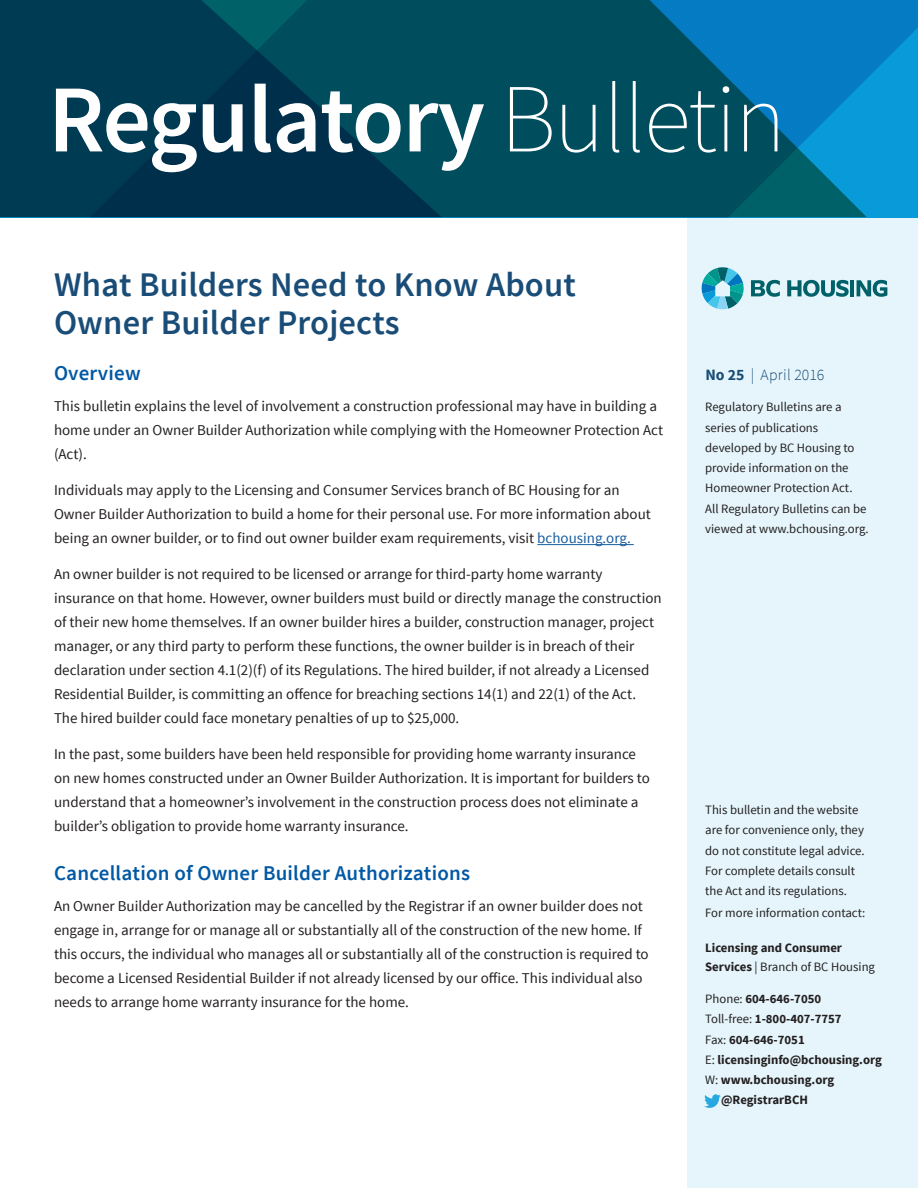
<style>
.page{position:relative;width:918px;height:1188px;background:#fff}
.page>*{position:absolute;margin:0;border:0;box-sizing:border-box;transform-origin:0 0}
.t1{font:600 96px "Source Sans Pro";letter-spacing:-.02em;color:#fff}
.NEW_O_HEAD{font:600 34.5px/37.5px "Source Sans Pro";letter-spacing:.005em;color:#194d77}
.New_H1{font:600 21px "Source Sans Pro";letter-spacing:.01em;color:#0158a4}
.New_Body_w_bullets{font:300 15.75px "Source Sans Pro";letter-spacing:.02em;color:#194d77}
.NEW_H2_body{font:15px/24px "Source Sans Pro";color:#231f20}
.New_Note{font:12.75px/20.2px "Source Sans Pro";color:#231f20}
.New_Note-2{font:700 12.75px/18.8px "Source Sans Pro";color:#231f20}
.s1{font-weight:200;font-size:97.5px}
.s2{color:#175d9e}
.s3{font-weight:700}
.s4{font-weight:400}
</style>
<div class="page">
<div style="left:688px;top:1px;width:230px;height:1187px;background:#e5f5fb"></div>
<svg style="left:704px;top:1094px;width:17px;height:14px"></svg>
<svg style="left:90px;top:0;width:828px;height:218px;background:#026183"></svg>
<svg style="left:0;top:0;width:442px;height:217px;background:#003c54"></svg>
<svg style="left:687px;top:251px;width:201px;height:75px"></svg>
<hr style="left:537px;top:544px;width:97px;height:1px;background:#175d9e">
<p class="t1" style="left:48px;top:59px;width:739px">Regulatory <span class="s1">Bulletin</span></p>
<p class="NEW_O_HEAD" style="left:54px;top:267px;width:523px">What Builders Need to Know About<br>Owner Builder Projects</p>
<p class="New_H1" style="left:54px;top:360px;width:88px">Overview</p>
<p class="NEW_H2_body" style="left:54px;top:395px;width:611px">This bulletin explains the level of involvement a construction professional may have in building a home under an Owner Builder Authorization while complying with the Homeowner Protection Act (Act).</p>
<p class="NEW_H2_body" style="left:54px;top:479px;width:598px">Individuals may apply to the Licensing and Consumer Services branch of BC Housing for an<br>Owner Builder Authorization to build a home for their personal use. For more information about being an owner builder, or to find out owner builder exam requirements, visit <span class="s2">bchousing.org.</span></p>
<p class="NEW_H2_body" style="left:54px;top:563px;width:609px">An owner builder is not required to be licensed or arrange for third-party home warranty insurance on that home. However, owner builders must build or directly manage the construction of their new home themselves. If an owner builder hires a builder, construction manager, project manager, or any third party to perform these functions, the owner builder is in breach of their declaration under section 4.1(2)(f) of its Regulations. The hired builder, if not already a Licensed Residential Builder, is committing an offence for breaching sections 14(1) and 22(1) of the Act.<br>The hired builder could face monetary penalties of up to $25,000.</p>
<p class="NEW_H2_body" style="left:54px;top:743px;width:598px">In the past, some builders have been held responsible for providing home warranty insurance on new homes constructed under an Owner Builder Authorization. It is important for builders to understand that a homeowner’s involvement in the construction process does not eliminate a builder’s obligation to provide home warranty insurance.</p>
<p class="New_H1" style="left:54px;top:860px;width:418px">Cancellation of Owner Builder Authorizations</p>
<p class="NEW_H2_body" style="left:54px;top:895px;width:596px">An Owner Builder Authorization may be cancelled by the Registrar if an owner builder does not engage in, arrange for or manage all or substantially all of the construction of the new home. If this occurs, the individual who manages all or substantially all of the construction is required to become a Licensed Residential Builder if not already licensed by our office. This individual also needs to arrange home warranty insurance for the home.</p>
<p class="New_Body_w_bullets" style="left:705px;top:365px;width:121px"><span class="s3">No 25</span> | April 2016</p>
<p class="New_Note" style="left:705px;top:397px;width:165px">Regulatory Bulletins are a series of publications developed by BC Housing to provide information on the<br>Homeowner Protection Act.<br>All Regulatory Bulletins can be viewed at www.bchousing.org.</p>
<p class="New_Note" style="left:705px;top:800px;width:161px">This bulletin and the website are for convenience only, they do not constitute legal advice.<br>For complete details consult the Act and its regulations.</p>
<p class="New_Note" style="left:705px;top:903px;width:162px">For more information contact:</p>
<p class="New_Note-2" style="left:705px;top:939px;width:171px">Licensing and Consumer<br>Services <span class="s4">| Branch of BC Housing</span></p>
<p class="New_Note-2" style="left:705px;top:990px;width:117px"><span class="s4">Phone:</span> 604-646-7050</p>
<p class="New_Note-2" style="left:705px;top:1010px;width:138px"><span class="s4">Toll-free:</span> 1-800-407-7757</p>
<p class="New_Note-2" style="left:705px;top:1030px;width:101px"><span class="s4">Fax:</span> 604-646-7051</p>
<p class="New_Note-2" style="left:705px;top:1051px;width:178px"><span class="s4">E:</span> licensinginfo@bchousing.org</p>
<p class="New_Note-2" style="left:705px;top:1071px;width:130px"><span class="s4">W:</span> www.bchousing.org</p>
<p class="New_Note-2" style="left:721px;top:1091px;width:88px">@RegistrarBCH</p>
</div>
